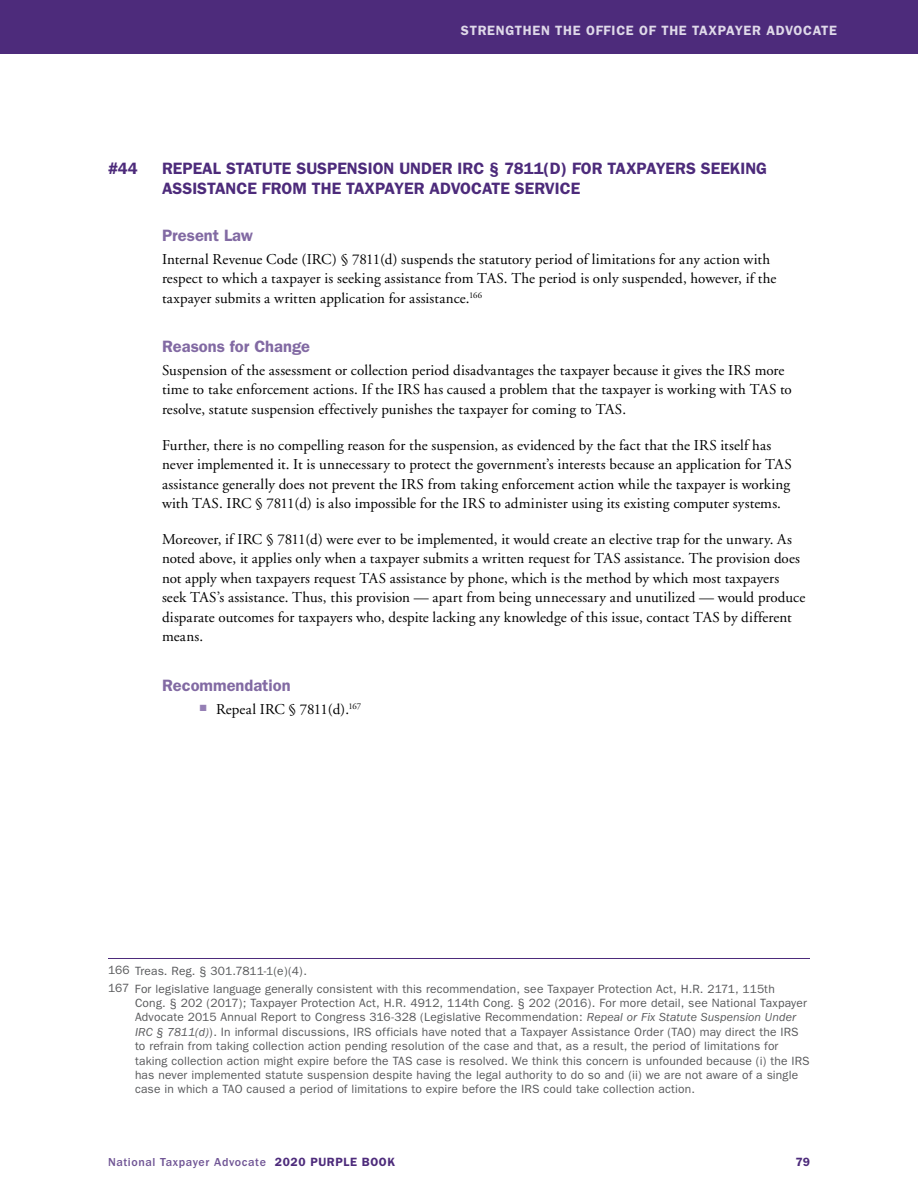
<style>
.page{position:relative;width:918px;height:1188px;background:#fff}
.page>*{position:absolute;margin:0;border:0;box-sizing:border-box;transform-origin:0 0}
.t1{font:600 16.5px/19.8px "Franklin Gothic";color:#4d2b7b}
.P-Subhead_1{font:600 16.5px "Franklin Gothic";color:#826aa3}
.Body_Text{font:15px/19.5px "Adobe Garamond";letter-spacing:.005em;color:#000}
.t2{font:600 13.5px "Franklin Gothic";letter-spacing:.05em;color:#dfd9e9}
.IGNORE_Footnote{font:12px/14.4px "Franklin Gothic";letter-spacing:.015em;color:#58595b}
.t3{font:500 12px "Franklin Gothic";letter-spacing:.05em;color:#705595}
.t4{font:600 12px "Franklin Gothic";color:#4d2b7b}
.s1{color:#957fb5}
.s2{font-style:italic}
.s3{font-weight:600;color:#4d2b7b}
</style>
<div class="page">
<div style="left:0;top:0;width:918px;height:54px;background:#4d2b7b"></div>
<hr style="left:108px;top:958px;width:702px;height:1px;background:#4d2b7b">
<p class="t2" style="left:461px;top:23px;width:10px">Stre</p>
<p class="t2" style="left:496px;top:23px;width:20px">ngthe</p>
<p class="t2" style="left:541px;top:23px;width:24px">n the</p>
<p class="t2" style="left:586px;top:23px;width:34px">Office</p>
<p class="t2" style="left:639px;top:23px;width:32px">of the</p>
<p class="t2" style="left:692px;top:23px;width:53px">Taxpayer</p>
<p class="t2" style="left:766px;top:23px;width:10px">Advoc</p>
<p class="t2" style="left:813px;top:23px;width:18px">ate</p>
<p class="t1" style="left:108px;top:159px;width:31px">#44</p>
<p class="t1" style="left:162px;top:159px;width:607px">REPEAL STATUTE SUSPENSION UNDER IRC § 7811(D) FOR TAXPAYERS SEEKING<br>ASSISTANCE FROM THE TAXPAYER ADVOCATE SERVICE</p>
<p class="P-Subhead_1" style="left:162px;top:226px;width:92px">Present Law</p>
<p class="Body_Text" style="left:162px;top:250px;width:616px">Internal Revenue Code (IRC) § 7811(d) suspends the statutory period of limitations for any action with respect to which a taxpayer is seeking assistance from TAS. The period is only suspended, however, if the taxpayer submits a written application for assistance. <sup>166</sup></p>
<p class="P-Subhead_1" style="left:162px;top:337px;width:150px">Reasons for Change</p>
<p class="Body_Text" style="left:162px;top:361px;width:631px">Suspension of the assessment or collection period disadvantages the taxpayer because it gives the IRS more time to take enforcement actions. If the IRS has caused a problem that the taxpayer is working with TAS to resolve, statute suspension effectively punishes the taxpayer for coming to TAS.</p>
<p class="Body_Text" style="left:162px;top:436px;width:631px">Further, there is no compelling reason for the suspension, as evidenced by the fact that the IRS itself has never implemented it. It is unnecessary to protect the government’s interests because an application for TAS assistance generally does not prevent the IRS from taking enforcement action while the taxpayer is working with TAS. IRC § 7811(d) is also impossible for the IRS to administer using its existing computer systems.</p>
<p class="Body_Text" style="left:162px;top:530px;width:645px">Moreover, if IRC § 7811(d) were ever to be implemented, it would create an elective trap for the unwary. As noted above, it applies only when a taxpayer submits a written request for TAS assistance. The provision does not apply when taxpayers request TAS assistance by phone, which is the method by which most taxpayers seek TAS’s assistance. Thus, this provision — apart from being unnecessary and unutilized — would produce disparate outcomes for taxpayers who, despite lacking any knowledge of this issue, contact TAS by different means.</p>
<p class="P-Subhead_1" style="left:162px;top:675px;width:130px">Recommendation</p>
<p class="Body_Text" style="left:200px;top:699px;width:163px"><span class="s1">■</span> Repeal IRC § 7811(d).<sup>167</sup></p>
<p class="IGNORE_Footnote" style="left:108px;top:964px;width:201px">166 Treas. Reg. § 301.7811-1(e)(4).</p>
<p class="IGNORE_Footnote" style="left:135px;top:982px;width:676px;text-indent:-27px">167 For legislative language generally consistent with this recommendation, see Taxpayer Protection Act, H.R. 2171, 115th<br>Cong. § 202 (2017); Taxpayer Protection Act, H.R. 4912, 114th Cong. § 202 (2016). For more detail, see National Taxpayer Advocate 2015 Annual Report to Congress 316-328 (Legislative Recommendation: <span class="s2">Repeal or Fix Statute Suspension Under IRC § 7811(d)</span>). In informal discussions, IRS officials have noted that a Taxpayer Assistance Order (TAO) may direct the IRS to refrain from taking collection action pending resolution of the case and that, as a result, the period of limitations for taking collection action might expire before the TAS case is resolved. We think this concern is unfounded because (i) the IRS has never implemented statute suspension despite having the legal authority to do so and (ii) we are not aware of a single case in which a TAO caused a period of limitations to expire before the IRS could take collection action.</p>
<p class="t3" style="left:108px;top:1155px;width:289px">National Taxpayer Advocate <span class="s3">2020 PURPLE BOOK</span></p>
<p class="t4" style="left:796px;top:1154px;width:16px">79</p>
</div>
